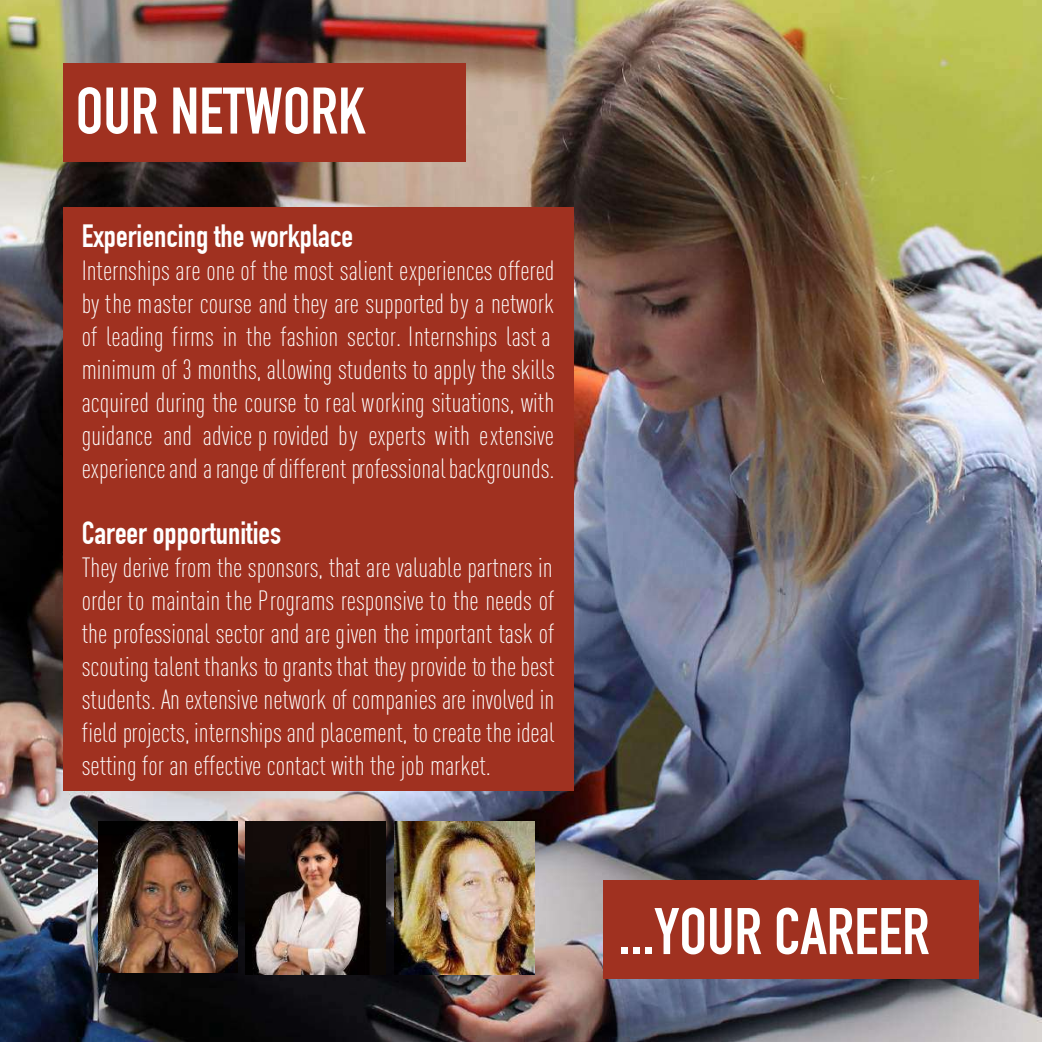
<style>
.page{position:relative;width:1042px;height:1042px;background:#fff}
.page>*{position:absolute;margin:0;border:0;box-sizing:border-box;transform-origin:0 0}
.t1{font:700 64.58px "DIN Condensed";color:#fff}
.t2{font:700 31.5px "DIN Condensed";color:#fff}
.t3{font:300 27.47px/32.9px "DIN Cond";color:#fff}
</style>
<div class="page">
<img style="left:0;top:0;width:1041px;height:1042px">
<img style="left:245px;top:821px;width:141px;height:154px">
<div style="left:63px;top:63px;width:402px;height:98px;background:#a03120"></div>
<div style="left:603px;top:881px;width:376px;height:98px;background:#a03120"></div>
<div style="left:63px;top:207px;width:510px;height:584px;background:#a03120"></div>
<img style="left:99px;top:821px;width:139px;height:151px">
<img style="left:395px;top:821px;width:139px;height:154px">
<h1 class="t1" style="left:76px;top:73px;width:291px">OUR NETWORK</h1>
<p class="t2" style="left:82px;top:217px;width:273px">Experiencing the workplace</p>
<p class="t3" style="left:82px;top:254px;width:475px">Internships are one of the most salient experiences offered by the master course and they are supported by a network of leading firms in the fashion sector. Internships last a minimum of 3 months, allowing students to apply the skills acquired during the course to real working situations, with guidance and advice p rovided by experts with extensive experience and a range of different professional backgrounds.</p>
<p class="t2" style="left:82px;top:514px;width:201px">Career opportunities</p>
<p class="t3" style="left:82px;top:551px;width:474px;text-align:justify">They derive from the sponsors, that are valuable partners in order to maintain the Programs responsive to the needs of the professional sector and are given the important task of scouting talent thanks to grants that they provide to the best students. An extensive network of companies are involved in field projects, internships and placement, to create the ideal setting for an effective contact with the job market.</p>
<h1 class="t1" style="left:618px;top:893px;width:313px">...YOUR CAREER</h1>
</div>
